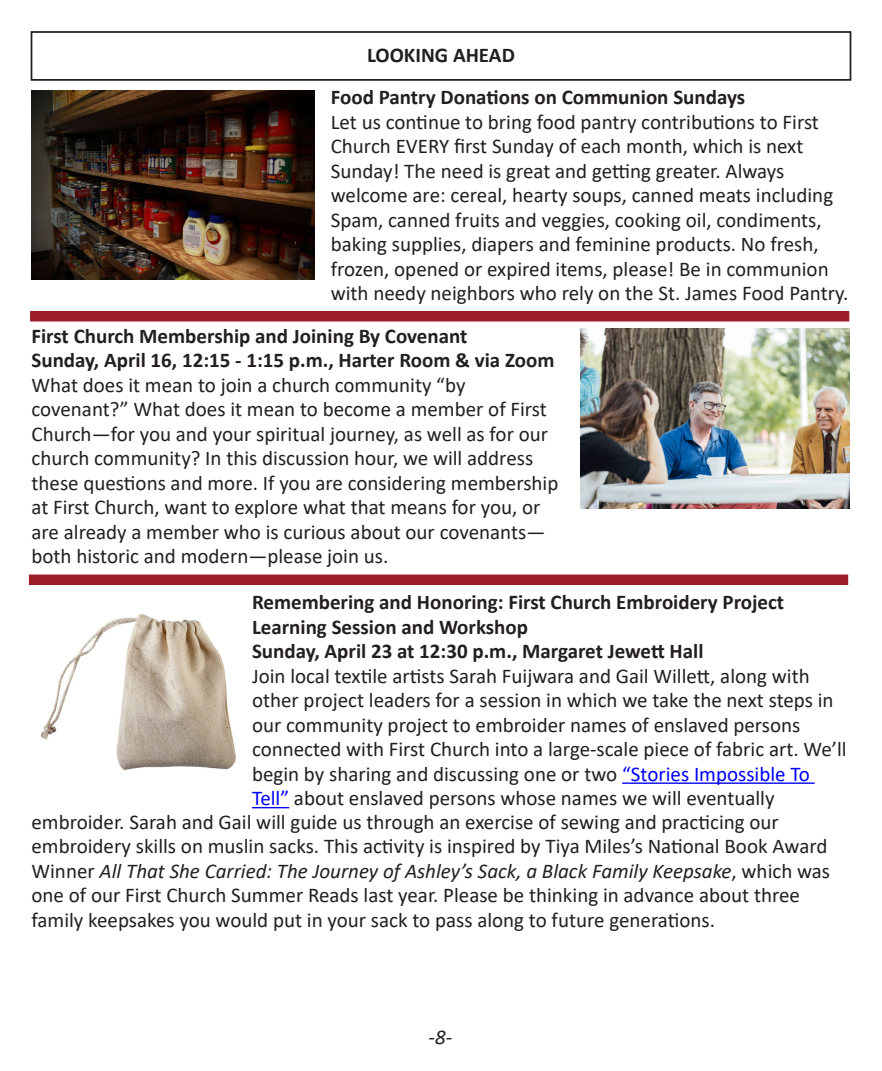
<style>
.page{position:relative;width:882px;height:1071px;background:#fff}
.page>*{position:absolute;margin:0;border:0;box-sizing:border-box;transform-origin:0 0}
.Paragraph_Style_1{font:21px/24.5px "Calibri";color:#231f20}
.Paragraph_Style_1-2{font:700 21px "Calibri";color:#231f20}
.Paragraph_Style_1-3{font:italic 21px "Calibri";color:#231f20}
.s1{color:#00f}
.s2{font-style:italic}
</style>
<div class="page">
<div style="left:31px;top:31px;width:820px;height:50px;border:2px solid #231f20"></div>
<div style="left:29px;top:575px;width:819px;height:10px;background:#9c1c28"></div>
<div style="left:30px;top:311px;width:819px;height:10px;background:#9c1c28"></div>
<img style="left:580px;top:329px;width:270px;height:180px">
<hr style="left:622px;top:782px;width:193px;height:2px;background:#00f">
<hr style="left:252px;top:807px;width:37px;height:1px;background:#00f">
<img style="left:40px;top:613px;width:196px;height:157px">
<img style="left:32px;top:91px;width:283px;height:189px">
<p class="Paragraph_Style_1-2" style="left:367px;top:40px;width:149px">LOOKING AHEAD</p>
<p class="Paragraph_Style_1-2" style="left:331px;top:82px;width:416px">Food Pantry Donations on Communion Sundays</p>
<p class="Paragraph_Style_1" style="left:331px;top:109px;width:490px">Let us continue to bring food pantry contributions to First<br>Church EVERY first Sunday of each month, which is next</p>
<p class="Paragraph_Style_1" style="left:331px;top:158px;width:455px">Sunday! The need is great and getting greater. Always</p>
<p class="Paragraph_Style_1" style="left:331px;top:182px;width:519px">welcome are: cereal, hearty soups, canned meats including Spam, canned fruits and veggies, cooking oil, condiments, baking supplies, diapers and feminine products. No fresh, frozen, opened or expired items, please! Be in communion with needy neighbors who rely on the St. James Food Pantry.</p>
<p class="Paragraph_Style_1-2" style="left:32px;top:321px;width:438px">First Church Membership and Joining By Covenant</p>
<p class="Paragraph_Style_1-2" style="left:32px;top:345px;width:524px">Sunday, April 16, 12:15 - 1:15 p.m., Harter Room &amp; via Zoom</p>
<p class="Paragraph_Style_1" style="left:32px;top:372px;width:436px">What does it mean to join a church community “by</p>
<p class="Paragraph_Style_1" style="left:32px;top:396px;width:528px">covenant?” What does it mean to become a member of First Church—for you and your spiritual journey, as well as for our church community? In this discussion hour, we will address these questions and more. If you are considering membership at First Church, want to explore what that means for you, or are already a member who is curious about our covenants— both historic and modern—please join us.</p>
<p class="Paragraph_Style_1-2" style="left:252px;top:587px;width:534px">Remembering and Honoring: First Church Embroidery Project</p>
<p class="Paragraph_Style_1-2" style="left:252px;top:612px;width:278px">Learning Session and Workshop</p>
<p class="Paragraph_Style_1-2" style="left:252px;top:636px;width:453px">Sunday, April 23 at 12:30 p.m., Margaret Jewett Hall</p>
<p class="Paragraph_Style_1" style="left:252px;top:663px;width:583px">Join local textile artists Sarah Fuijwara and Gail Willett, along with other project leaders for a session in which we take the next steps in our community project to embroider names of enslaved persons</p>
<p class="Paragraph_Style_1" style="left:252px;top:737px;width:596px">connected with First Church into a large-scale piece of fabric art. We’ll</p>
<p class="Paragraph_Style_1" style="left:252px;top:761px;width:559px">begin by sharing and discussing one or two <span class="s1">“Stories Impossible To<br>Tell”</span> about enslaved persons whose names we will eventually</p>
<p class="Paragraph_Style_1" style="left:32px;top:809px;width:749px">embroider. Sarah and Gail will guide us through an exercise of sewing and practicing our</p>
<p class="Paragraph_Style_1" style="left:32px;top:834px;width:800px">embroidery skills on muslin sacks. This activity is inspired by Tiya Miles’s National Book Award<br>Winner <span class="s2">All That She Carried: The Journey of Ashley’s Sack, a Black Family Keepsake</span>, which was one of our First Church Summer Reads last year. Please be thinking in advance about three</p>
<p class="Paragraph_Style_1" style="left:32px;top:907px;width:685px">family keepsakes you would put in your sack to pass along to future generations.</p>
<p class="Paragraph_Style_1-3" style="left:429px;top:1023px;width:25px">-8-</p>
</div>
